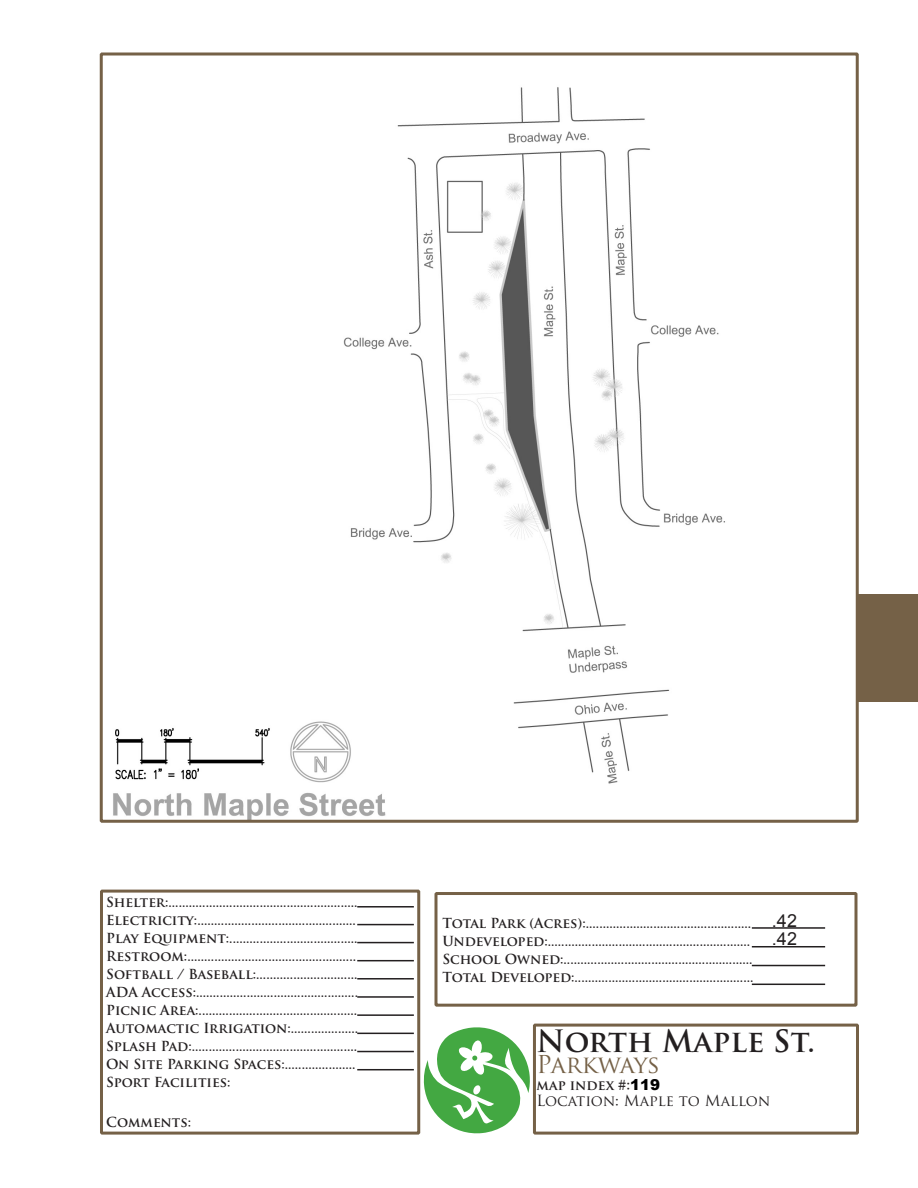
<style>
.page{position:relative;width:918px;height:1188px;background:#fff}
.page>*{position:absolute;margin:0;border:0;box-sizing:border-box;transform-origin:0 0}
.t1{font:700 30px "Trajan Pro";color:#231f20}
.t2{font:24px "Trajan Pro";color:#756147}
.t3{font:18px "Arial";color:#231f20}
.t4{font:15px "Trajan Pro";color:#231f20}
.t5{font:700 13.5px/18px "Trajan Pro";color:#231f20}
.s1{font-size:15px}
.s2{font-family:"Arial";font-weight:900;font-size:15px;color:#000}
</style>
<div class="page">
<div style="left:857px;top:594px;width:61px;height:108px;background:#756147"></div>
<div style="left:100px;top:890px;width:320px;height:245px;border:3px solid #756147"></div>
<div style="left:434px;top:892px;width:423px;height:115px;border:3px solid #756147"></div>
<div style="left:533px;top:1024px;width:326px;height:111px;border:3px solid #756147"></div>
<hr style="left:357px;top:906px;width:57px;height:2px;background:#231f20">
<hr style="left:357px;top:924px;width:57px;height:1px;background:#231f20">
<hr style="left:357px;top:942px;width:57px;height:1px;background:#231f20">
<hr style="left:752px;top:927px;width:73px;height:2px;background:#231f20">
<hr style="left:752px;top:946px;width:73px;height:1px;background:#231f20">
<hr style="left:752px;top:965px;width:73px;height:1px;background:#231f20">
<hr style="left:752px;top:984px;width:73px;height:1px;background:#231f20">
<hr style="left:357px;top:960px;width:57px;height:1px;background:#231f20">
<hr style="left:357px;top:978px;width:57px;height:2px;background:#231f20">
<hr style="left:357px;top:996px;width:57px;height:2px;background:#231f20">
<hr style="left:357px;top:1014px;width:57px;height:2px;background:#231f20">
<hr style="left:357px;top:1033px;width:57px;height:1px;background:#231f20">
<hr style="left:357px;top:1051px;width:57px;height:1px;background:#231f20">
<hr style="left:357px;top:1069px;width:57px;height:1px;background:#231f20">
<svg style="left:420px;top:1025px;width:110px;height:109px"></svg>
<img style="left:113px;top:87px;width:612px;height:732px">
<div style="left:100px;top:52px;width:759px;height:771px;border:3px solid #756147"></div>
<p class="t5" style="left:106px;top:893px;width:253px">Shelter:........................................................<br>Electricity:...............................................<br>Play Equipment:......................................<br>Restroom:..................................................<br>Softball / Baseball:..............................<br>ADA Access:................................................<br>Picnic Area:...............................................<br>Automactic Irrigation:....................<br>Splash Pad:.................................................<br>On Site Parking Spaces:.....................<br>Sport Facilities:</p>
<p class="t5" style="left:106px;top:1114px;width:86px">Comments:</p>
<p class="t5" style="left:442px;top:915px;width:313px">Total Park (Acres):.................................................<br>Undeveloped:............................................................<br>School Owned:........................................................<br>Total Developed:.....................................................</p>
<p class="t3" style="left:772px;top:909px;width:27px">.42</p>
<p class="t3" style="left:772px;top:927px;width:27px">.42</p>
<p class="t1" style="left:537px;top:1023px;width:280px">North Maple St.</p>
<p class="t2" style="left:537px;top:1049px;width:125px">Parkways</p>
<p class="t5" style="left:537px;top:1076px;width:125px">map index #<span class="s1">:</span><span class="s2">119</span></p>
<p class="t4" style="left:537px;top:1091px;width:235px">Location: Maple to Mallon</p>
</div>
